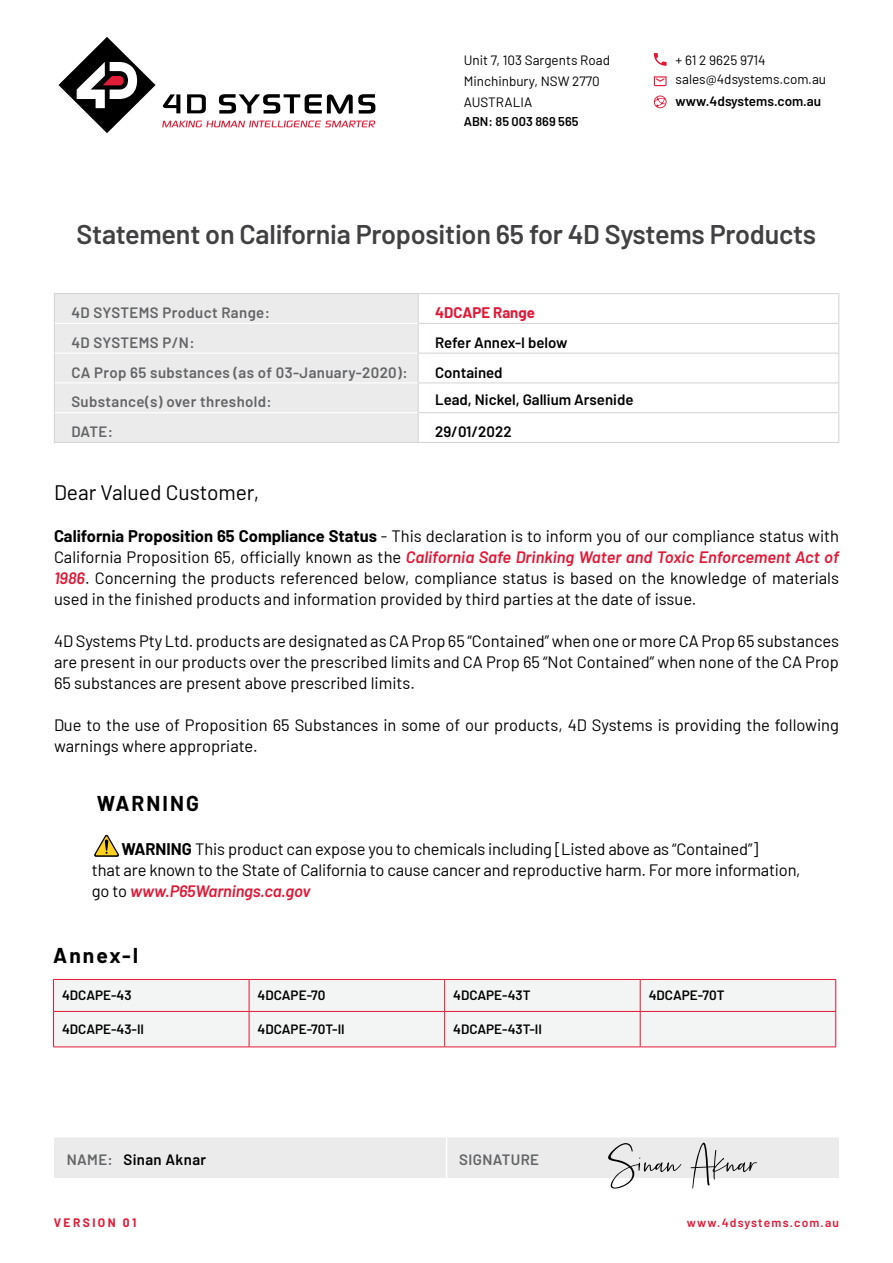
<style>
.page{position:relative;width:893px;height:1263px;background:#fff}
.page>*{position:absolute;margin:0;border:0;box-sizing:border-box;transform-origin:0 0}
.t1{font:600 27px "Barlow";letter-spacing:-.01em;color:#414042}
.t2{font:21px "Barlow";color:#000}
.t3{font:700 21px "Barlow";letter-spacing:.1em;color:#000}
.t4{font:16.5px/21px "Barlow";letter-spacing:-.005em;color:#000;text-align:justify}
.t5{font:600 15px "Barlow";letter-spacing:.025em;color:#636466}
.t6{font:600 15px "Barlow";color:#000}
.t7{font:600 15px "Barlow";letter-spacing:.025em;color:#000}
.t8{font:700 15px "Barlow";color:#e31837}
.t9{font:600 13.5px "Barlow";color:#000}
.t10{font:13.5px/21px "Barlow";color:#000}
.t11{font:600 12.75px "Barlow";color:#000}
.t12{font:600 12px "Barlow";letter-spacing:.1em;color:#e31837}
.t13{font:700 12px "Barlow";letter-spacing:.2em;color:#e31837}
.s1{font-weight:700}
.s2{font-weight:600;font-style:italic;color:#e31837}
.s3{color:#636466}
</style>
<div class="page">
<svg style="left:163px;top:94px;width:212px;height:20px"></svg>
<svg style="left:162px;top:121px;width:213px;height:6px"></svg>
<svg style="left:58px;top:37px;width:98px;height:96px"></svg>
<svg style="left:654px;top:53px;width:13px;height:13px"></svg>
<svg style="left:653px;top:76px;width:14px;height:11px"></svg>
<svg style="left:654px;top:96px;width:13px;height:13px"></svg>
<div style="left:54px;top:980px;width:781px;height:66px;background:#f3f4f4"></div>
<hr style="left:53px;top:979px;width:196px;height:1px;background:#e31837">
<hr style="left:53px;top:980px;width:1px;height:31px;background:#e31837">
<hr style="left:249px;top:979px;width:196px;height:1px;background:#e31837">
<hr style="left:249px;top:980px;width:1px;height:31px;background:#e31837">
<hr style="left:445px;top:979px;width:195px;height:1px;background:#e31837">
<hr style="left:444px;top:980px;width:1px;height:31px;background:#e31837">
<hr style="left:640px;top:979px;width:196px;height:1px;background:#e31837">
<hr style="left:640px;top:980px;width:1px;height:31px;background:#e31837">
<hr style="left:835px;top:980px;width:1px;height:31px;background:#e31837">
<hr style="left:53px;top:1011px;width:196px;height:1px;background:#e31837">
<hr style="left:53px;top:1012px;width:1px;height:34px;background:#e31837">
<hr style="left:249px;top:1011px;width:196px;height:1px;background:#e31837">
<hr style="left:249px;top:1012px;width:1px;height:34px;background:#e31837">
<hr style="left:445px;top:1011px;width:195px;height:1px;background:#e31837">
<hr style="left:444px;top:1012px;width:1px;height:34px;background:#e31837">
<hr style="left:640px;top:1011px;width:196px;height:1px;background:#e31837">
<hr style="left:640px;top:1012px;width:1px;height:34px;background:#e31837">
<hr style="left:835px;top:1012px;width:1px;height:34px;background:#e31837">
<hr style="left:53px;top:1046px;width:196px;height:1px;background:#e31837">
<hr style="left:249px;top:1046px;width:196px;height:1px;background:#e31837">
<hr style="left:445px;top:1046px;width:195px;height:1px;background:#e31837">
<hr style="left:640px;top:1046px;width:196px;height:1px;background:#e31837">
<svg style="left:54px;top:1137px;width:785px;height:51px"></svg>
<div style="left:55px;top:294px;width:363px;height:148px;background:#ebebec"></div>
<svg style="left:419px;top:352px;width:419px;height:32px"></svg>
<hr style="left:54px;top:293px;width:364px;height:1px;background:#d1d3d4">
<svg style="left:54px;top:294px;width:1px;height:29px"></svg>
<hr style="left:418px;top:293px;width:421px;height:1px;background:#d1d3d4">
<hr style="left:54px;top:323px;width:1px;height:30px;background:#d1d3d4">
<hr style="left:418px;top:323px;width:421px;height:1px;background:#d1d3d4">
<hr style="left:54px;top:353px;width:1px;height:30px;background:#d1d3d4">
<hr style="left:418px;top:353px;width:421px;height:1px;background:#d1d3d4">
<hr style="left:54px;top:383px;width:1px;height:30px;background:#d1d3d4">
<hr style="left:418px;top:382px;width:421px;height:1px;background:#d1d3d4">
<svg style="left:54px;top:413px;width:1px;height:29px"></svg>
<hr style="left:418px;top:412px;width:421px;height:1px;background:#d1d3d4">
<svg style="left:418px;top:294px;width:1px;height:148px"></svg>
<svg style="left:838px;top:294px;width:1px;height:148px"></svg>
<hr style="left:54px;top:442px;width:364px;height:1px;background:#d1d3d4">
<hr style="left:418px;top:442px;width:421px;height:1px;background:#d1d3d4">
<hr style="left:55px;top:323px;width:363px;height:1px;background:#fff">
<hr style="left:55px;top:353px;width:363px;height:1px;background:#fff">
<hr style="left:55px;top:382px;width:363px;height:1px;background:#fff">
<hr style="left:55px;top:412px;width:363px;height:1px;background:#fff">
<svg style="left:94px;top:835px;width:25px;height:22px"></svg>
<p class="t10" style="left:464px;top:48px;width:148px">Unit 7, 103 Sargents Road<br>Minchinbury, NSW 2770<br>AUSTRALIA</p>
<p class="t10" style="left:676px;top:49px;width:152px;line-height:20px">+ 61 2 9625 9714 sales@4dsystems.com.au</p>
<p class="t9" style="left:676px;top:91px;width:147px">www.4dsystems.com.au</p>
<p class="t11" style="left:464px;top:112px;width:116px">ABN: 85 003 869 565</p>
<h1 class="t1" style="left:77px;top:214px;width:741px">Statement on California Proposition 65 for 4D Systems Products</h1>
<p class="t5" style="left:71px;top:302px;width:200px">4D SYSTEMS Product Range:</p>
<p class="t8" style="left:435px;top:302px;width:101px">4DCAPE Range</p>
<p class="t5" style="left:71px;top:331px;width:125px">4D SYSTEMS P/N:</p>
<p class="t6" style="left:435px;top:331px;width:134px">Refer Annex-I below</p>
<p class="t5" style="left:71px;top:361px;width:338px">CA Prop 65 substances (as of 03-January-2020):</p>
<p class="t6" style="left:435px;top:361px;width:69px">Contained</p>
<p class="t5" style="left:71px;top:391px;width:202px">Substance(s) over threshold:</p>
<p class="t6" style="left:435px;top:389px;width:200px">Lead, Nickel, Gallium Arsenide</p>
<p class="t5" style="left:71px;top:421px;width:43px">DATE:</p>
<p class="t6" style="left:435px;top:421px;width:78px">29/01/2022</p>
<p class="t2" style="left:54px;top:477px;width:207px">Dear Valued Customer,</p>
<p class="t4" style="left:54px;top:524px;width:787px"><span class="s1">California Proposition 65 Compliance Status</span> - This declaration is to inform you of our compliance status with California Proposition 65, officially known as the <span class="s2">California Safe Drinking Water and Toxic Enforcement Act of 1986</span>. Concerning the products referenced below, compliance status is based on the knowledge of materials used in the finished products and information provided by third parties at the date of issue.</p>
<p class="t4" style="left:54px;top:629px;width:787px">4D Systems Pty Ltd. products are designated as CA Prop 65 “Contained” when one or more CA Prop 65 substances are present in our products over the prescribed limits and CA Prop 65 “Not Contained” when none of the CA Prop 65 substances are present above prescribed limits.</p>
<p class="t4" style="left:54px;top:713px;width:786px">Due to the use of Proposition 65 Substances in some of our products, 4D Systems is providing the following warnings where appropriate.</p>
<p class="t3" style="left:97px;top:787px;width:104px">WARNING</p>
<p class="t4" style="left:92px;top:837px;width:710px;text-align:left;text-indent:30px"><span class="s1">WARNING</span> This product can expose you to chemicals including [Listed above as “Contained”]<br>that are known to the State of California to cause cancer and reproductive harm. For more information, go to <span class="s2">www.P65Warnings.ca.gov</span></p>
<p class="t3" style="left:53px;top:940px;width:87px">Annex-I</p>
<p class="t9" style="left:62px;top:985px;width:71px">4DCAPE-43</p>
<p class="t9" style="left:258px;top:985px;width:69px">4DCAPE-70</p>
<p class="t9" style="left:453px;top:985px;width:79px">4DCAPE-43T</p>
<p class="t9" style="left:649px;top:985px;width:77px">4DCAPE-70T</p>
<p class="t9" style="left:62px;top:1019px;width:84px">4DCAPE-43-II</p>
<p class="t9" style="left:258px;top:1019px;width:89px">4DCAPE-70T-II</p>
<p class="t9" style="left:453px;top:1019px;width:90px">4DCAPE-43T-II</p>
<p class="t7" style="left:67px;top:1149px;width:141px"><span class="s3">NAME:</span> Sinan Aknar</p>
<p class="t5" style="left:459px;top:1149px;width:81px">SIGNATURE</p>
<p class="t13" style="left:54px;top:1214px;width:84px">VERSION 01</p>
<p class="t12" style="left:687px;top:1214px;width:154px">www.4dsystems.com.au</p>
</div>
